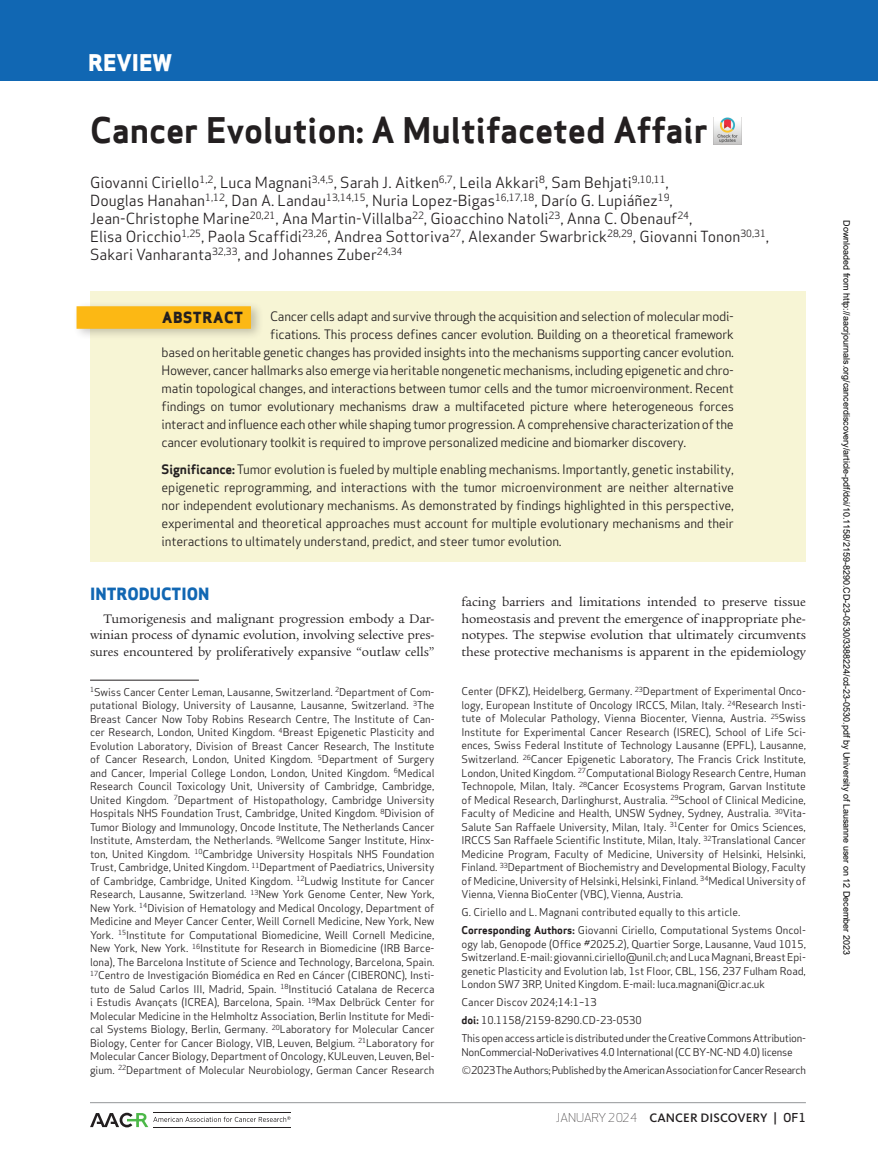
<style>
.page{position:relative;width:878px;height:1175px;background:#fff}
.page>*{position:absolute;margin:0;border:0;box-sizing:border-box;transform-origin:0 0}
.t1{font:700 34.5px "Apex Sans";color:#231f20}
.t2{font:800 22.5px "Apex Sans";color:#fff}
.t3{font:800 16.5px "Apex Sans";color:#1167b3}
.t4{font:15px/18px "Apex Sans";color:#231f20}
.t5{font:800 15px "Apex Sans";letter-spacing:.05em;color:#231f20}
.t6{font:13.5px/16.5px "Legacy Serif Std";letter-spacing:-.005em;color:#231f20;text-align:justify}
.t7{font:12.75px/18px "Apex Sans";letter-spacing:-.025em;color:#231f20;text-align:justify}
.t8{font:500 12.75px "Kievit OT";letter-spacing:.01em;color:#231f20}
.t9{font:10.5px/13.5px "Apex Sans";letter-spacing:-.01em;color:#231f20;text-align:justify}
.t10{font:10.5px/18px "Apex Sans";letter-spacing:-.035em;color:#231f20}
.t11{font:10.5px/18px "Apex Sans";letter-spacing:-.03em;color:#231f20}
.t12{font:9px "Arial";color:#000}
.s1{font-weight:700}
.s2{font-weight:300;font-size:15px}
.s3{font-family:"Apex Sans";font-weight:300;font-size:12px}
.s4{font-family:"Apex Sans";font-size:12px}
</style>
<div class="page">
<div style="left:0;top:0;width:878px;height:81px;background:#1167b3"></div>
<hr style="left:90px;top:1102px;width:715px;height:1px;background:#939598">
<svg style="left:90px;top:1112px;width:200px;height:15px"></svg>
<img style="left:713px;top:117px;width:28px;height:27px">
<div style="left:90px;top:292px;width:716px;height:270px;background:#f7f5d5"></div>
<div style="left:73px;top:301px;width:191px;height:39px;background:#231f20;opacity:.25"></div>
<div style="left:76px;top:306px;width:175px;height:23px;background:#fcb814"></div>
<hr style="left:90px;top:680px;width:109px;height:1px;background:#231f20">
<h2 class="t2" style="left:88px;top:48px;width:85px">REVIEW</h2>
<h1 class="t1" style="left:90px;top:108px;width:619px">Cancer Evolution: A Multifaceted Affair</h1>
<p class="t4" style="left:90px;top:172px;width:680px">Giovanni Ciriello<sup>1,2</sup>, Luca Magnani<sup>3,4,5</sup>, Sarah J. Aitken<sup>6,7</sup>, Leila Akkari<sup>8</sup>, Sam Behjati<sup>9,10,11</sup>,<br>Douglas Hanahan<sup>1,12</sup>, Dan A. Landau<sup>13,14,15</sup>, Nuria Lopez-Bigas<sup>16,17,18</sup>, Darío G. Lupiáñez<sup>19</sup>, Jean-Christophe Marine<sup>20,21</sup>, Ana Martin-Villalba<sup>22</sup>, Gioacchino Natoli<sup>23</sup>, Anna C. Obenauf<sup>24</sup>,<br>Elisa Oricchio<sup>1,25</sup>, Paola Scaffidi<sup>23,26</sup>, Andrea Sottoriva<sup>27</sup>, Alexander Swarbrick<sup>28,29</sup>, Giovanni Tonon<sup>30,31</sup>, Sakari Vanharanta<sup>32,33</sup>, and Johannes Zuber<sup>24,34</sup></p>
<h3 class="t5" style="left:162px;top:307px;width:83px">ABSTRACT</h3>
<p class="t7" style="left:270px;top:306px;width:465px">Cancer cells adapt and survive through the acquisition and selection of molecular modi-</p>
<p class="t7" style="left:270px;top:324px;width:465px">fications. This process defines cancer evolution. Building on a theoretical framework</p>
<p class="t7" style="left:162px;top:342px;width:573px">based on heritable genetic changes has provided insights into the mechanisms supporting cancer evolution.</p>
<p class="t7" style="left:162px;top:360px;width:574px">However, cancer hallmarks also emerge via heritable nongenetic mechanisms, including epigenetic and chro-</p>
<p class="t7" style="left:162px;top:378px;width:573px">matin topological changes, and interactions between tumor cells and the tumor microenvironment. Recent</p>
<p class="t7" style="left:162px;top:396px;width:574px">findings on tumor evolutionary mechanisms draw a multifaceted picture where heterogeneous forces</p>
<p class="t7" style="left:162px;top:414px;width:573px">interact and influence each other while shaping tumor progression. A comprehensive characterization of the</p>
<p class="t7" style="left:162px;top:432px;width:526px">cancer evolutionary toolkit is required to improve personalized medicine and biomarker discovery.</p>
<p class="t7" style="left:162px;top:459px;width:574px"><span class="s1">Significance:</span> Tumor evolution is fueled by multiple enabling mechanisms. Importantly, genetic instability, epigenetic reprogramming, and interactions with the tumor microenvironment are neither alternative nor independent evolutionary mechanisms. As demonstrated by findings highlighted in this perspective, experimental and theoretical approaches must account for multiple evolutionary mechanisms and their interactions to ultimately understand, predict, and steer tumor evolution.</p>
<h3 class="t3" style="left:90px;top:583px;width:121px">INTRODUCTION</h3>
<p class="t6" style="left:90px;top:610px;width:346px;text-indent:14px">Tumorigenesis and malignant progression embody a Dar&shy;winian process of dynamic evolution, involving selective pres&shy;sures encountered by proliferatively expansive “outlaw cells”</p>
<p class="t6" style="left:461px;top:594px;width:346px">facing barriers and limitations intended to preserve tissue homeostasis and prevent the emergence of inappropriate phe&shy;notypes. The stepwise evolution that ultimately circumvents these protective mechanisms is apparent in the epidemiology</p>
<p class="t9" style="left:90px;top:684px;width:346px"><sup>1</sup>Swiss Cancer Center Leman, Lausanne, Switzerland. <sup>2</sup>Department of Com&shy;putational Biology, University of Lausanne, Lausanne, Switzerland. <sup>3</sup>The Breast Cancer Now Toby Robins Research Centre, The Institute of Can&shy;cer Research, London, United Kingdom. <sup>4</sup>Breast Epigenetic Plasticity and Evolution Laboratory, Division of Breast Cancer Research, The Institute of Cancer Research, London, United Kingdom. <sup>5</sup>Department of Surgery and Cancer, Imperial College London, London, United Kingdom. <sup>6</sup>Medical Research Council Toxicology Unit, University of Cambridge, Cambridge, United Kingdom. <sup>7</sup>Department of Histopathology, Cambridge University Hospitals NHS Foundation Trust, Cambridge, United Kingdom. <sup>8</sup>Division of Tumor Biology and Immunology, Oncode Institute, The Netherlands Cancer Institute, Amsterdam, the Netherlands. <sup>9</sup>Wellcome Sanger Institute, Hinx&shy;ton, United Kingdom. <sup>10</sup>Cambridge University Hospitals NHS Foundation Trust, Cambridge, United Kingdom. <sup>11</sup>Department of Paediatrics, University of Cambridge, Cambridge, United Kingdom. <sup>12</sup>Ludwig Institute for Cancer Research, Lausanne, Switzerland. <sup>13</sup>New York Genome Center, New York, New York. <sup>14</sup>Division of Hematology and Medical Oncology, Department of Medicine and Meyer Cancer Center, Weill Cornell Medicine, New York, New York. <sup>15</sup>Institute for Computational Biomedicine, Weill Cornell Medicine, New York, New York. <sup>16</sup>Institute for Research in Biomedicine (IRB Barce&shy;lona), The Barcelona Institute of Science and Technology, Barcelona, Spain.<br><sup>17</sup>Centro de Investigación Biomédica en Red en Cáncer (CIBERONC), Insti&shy;tuto de Salud Carlos III, Madrid, Spain. <sup>18</sup>Institució Catalana de Recerca i Estudis Avançats (ICREA), Barcelona, Spain. <sup>19</sup>Max Delbrück Center for Molecular Medicine in the Helmholtz Association, Berlin Institute for Medi&shy;cal Systems Biology, Berlin, Germany. <sup>20</sup>Laboratory for Molecular Cancer Biology, Center for Cancer Biology, VIB, Leuven, Belgium. <sup>21</sup>Laboratory for Molecular Cancer Biology, Department of Oncology, KULeuven, Leuven, Bel&shy;gium. <sup>22</sup>Department of Molecular Neurobiology, German Cancer Research</p>
<p class="t9" style="left:461px;top:684px;width:346px;text-align:left">Center (DFKZ), Heidelberg, Germany. <sup>23</sup>Department of Experimental Onco&shy;logy, European Institute of Oncology IRCCS, Milan, Italy. <sup>24</sup>Research Insti&shy;tute of Molecular Pathology, Vienna Biocenter, Vienna, Austria. <sup>25</sup>Swiss Institute for Experimental Cancer Research (ISREC), School of Life Sci&shy;ences, Swiss Federal Institute of Technology Lausanne (EPFL), Lausanne, Switzerland. <sup>26</sup>Cancer Epigenetic Laboratory, The Francis Crick Institute, London, United Kingdom. <sup>27</sup>Computational Biology Research Centre, Human Technopole, Milan, Italy. <sup>28</sup>Cancer Ecosystems Program, Garvan Institute of Medical Research, Darlinghurst, Australia. <sup>29</sup>School of Clinical Medicine, Faculty of Medicine and Health, UNSW Sydney, Sydney, Australia. <sup>30</sup>Vita-Salute San Raffaele University, Milan, Italy. <sup>31</sup>Center for Omics Sciences, IRCCS San Raffaele Scientific Institute, Milan, Italy. <sup>32</sup>Translational Cancer Medicine Program, Faculty of Medicine, University of Helsinki, Helsinki, Finland. <sup>33</sup>Department of Biochemistry and Developmental Biology, Faculty of Medicine, University of Helsinki, Helsinki, Finland. <sup>34</sup>Medical University of Vienna, Vienna BioCenter (VBC), Vienna, Austria.</p>
<p class="t9" style="left:461px;top:902px;width:346px;line-height:18px">G. Ciriello and L. Magnani contributed equally to this article.<br><span class="s1">Corresponding Authors:</span> Giovanni Ciriello, Computational Systems Oncol-</p>
<p class="t9" style="left:461px;top:936px;width:346px">ogy lab, Genopode (Office #2025.2), Quartier Sorge, Lausanne, Vaud 1015, Switzerland. E-mail: giovanni.ciriello@unil.ch; and Luca Magnani, Breast Epi&shy;genetic Plasticity and Evolution lab, 1st Floor, CBL, 1S6, 237 Fulham Road, London SW7 3RP, United Kingdom. E-mail: luca.magnani@icr.ac.uk</p>
<p class="t11" style="left:461px;top:992px;width:346px">Cancer Discov 2024;14:1–13<br><span class="s1">doi:</span> 10.1158/2159-8290.CD-23-0530<br>This open access article is distributed under the Creative Commons Attribution-</p>
<p class="t10" style="left:461px;top:1041px;width:346px">NonCommercial-NoDerivatives 4.0 International (CC BY-NC-ND 4.0) license <span class="s2">©</span>2023 The Authors; Published by the American Association for Cancer Research</p>
<p class="t8" style="left:556px;top:1109px;width:251px"><span class="s3">JANUARY 2024</span> CANCER DISCOVERY <span class="s4">| OF1</span></p>
<p class="t12" style="left:850px;top:220px;width:736px;rotate:90deg">Downloaded from http://aacrjournals.org/cancerdiscovery/article-pdf/doi/10.1158/2159-8290.CD-23-0530/3388224/cd-23-0530.pdf by University of Lausanne user on 12 December 2023</p>
</div>
